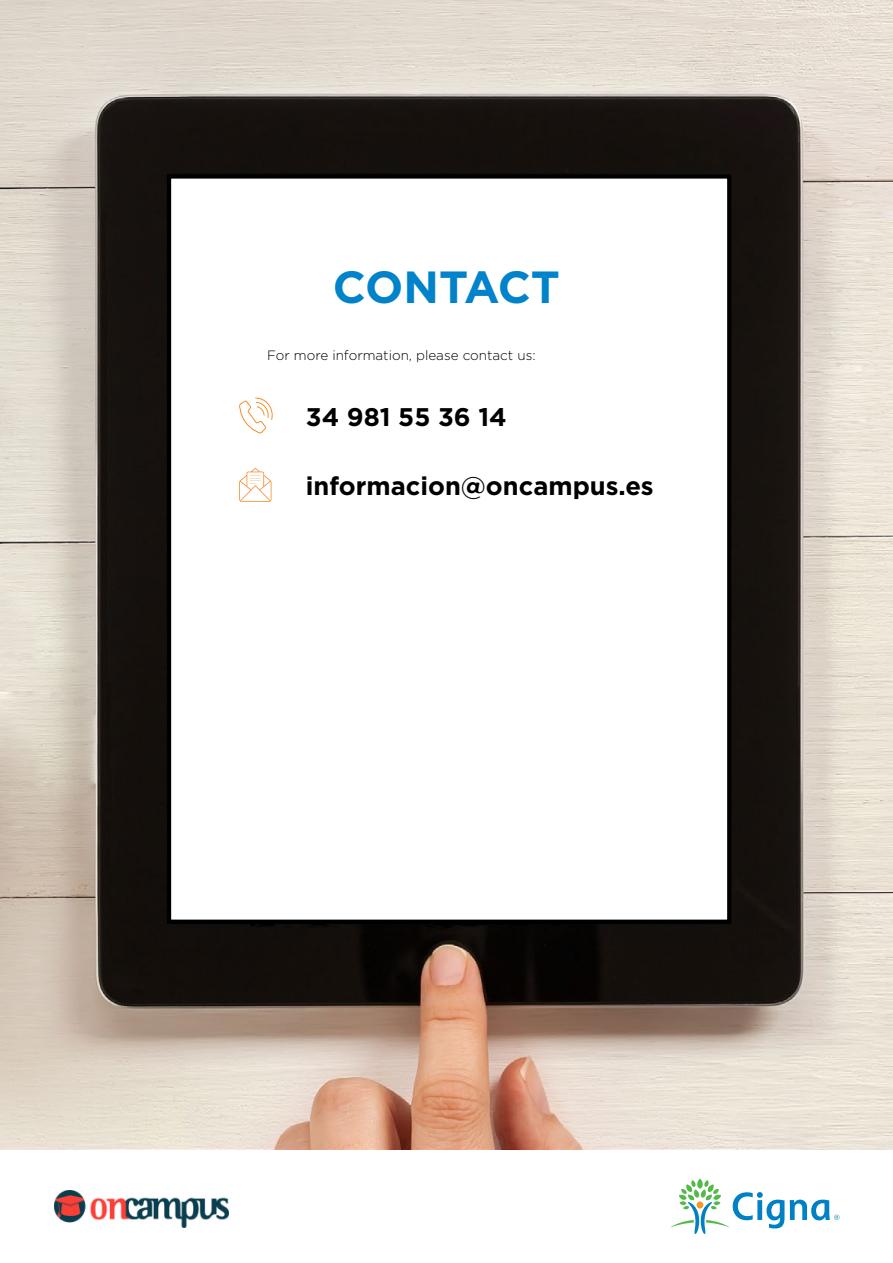
<style>
.page{position:relative;width:893px;height:1263px;background:#fff}
.page>*{position:absolute;margin:0;border:0;box-sizing:border-box;transform-origin:0 0}
.t1{font:700 45px "Gotham";letter-spacing:-.01em;color:#0083ca}
.t2{font:700 25.5px "Gotham";color:#000}
.t3{font:300 13.5px "Gotham";color:#000}
</style>
<div class="page">
<svg style="left:670px;top:1179px;width:169px;height:55px"></svg>
<img style="left:54px;top:1190px;width:175px;height:37px">
<img style="left:0;top:0;width:893px;height:1150px">
<div style="left:169px;top:176px;width:560px;height:746px;background:#fff"></div>
<div style="left:167px;top:174px;width:564px;height:750px;border:4px solid #000"></div>
<svg style="left:239px;top:398px;width:34px;height:35px"></svg>
<svg style="left:239px;top:468px;width:32px;height:34px"></svg>
<h1 class="t1" style="left:333px;top:257px;width:229px">CONTACT</h1>
<p class="t3" style="left:267px;top:346px;width:270px">For more information, please contact us:</p>
<h2 class="t2" style="left:306px;top:400px;width:202px">34 981 55 36 14</h2>
<h2 class="t2" style="left:306px;top:469px;width:349px">informacion@oncampus.es</h2>
</div>
